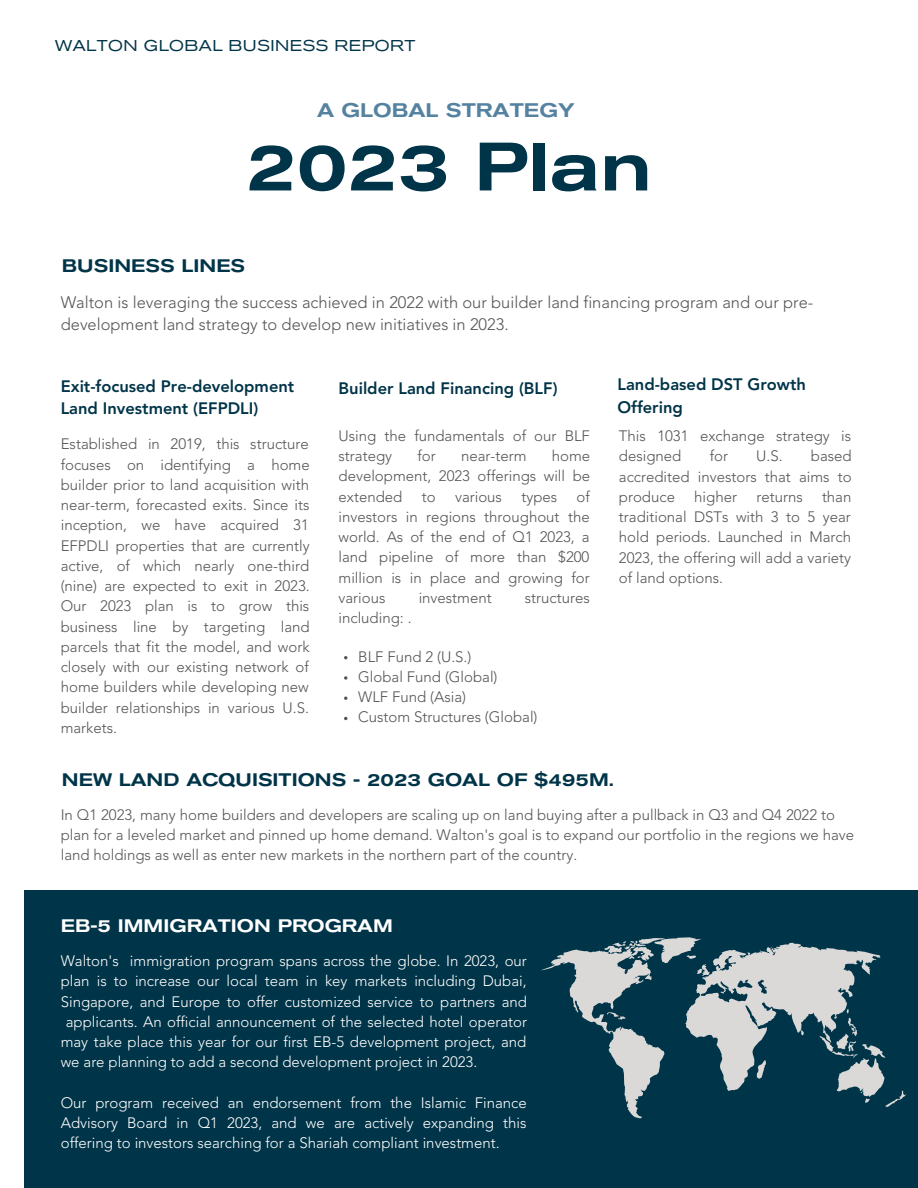
<style>
.page{position:relative;width:918px;height:1188px;background:#fff}
.page>*{position:absolute;margin:0;border:0;box-sizing:border-box;transform-origin:0 0}
.t1{font:500 expanded 67.8px "Akzidenz Grotesk BE";color:#003448}
.t2{font:500 expanded 19.5px "Akzidenz Grotesk BE";color:#5582a0}
.t3{font:500 expanded 18px "Akzidenz Grotesk BE";color:#003448}
.t4{font:500 expanded 18px "Akzidenz Grotesk BE";color:#fff}
.t5{font:300 16.5px/22.5px "Avenir LT Std";color:#545454}
.t6{font:800 16.5px/22.5px "Avenir LT Std";color:#003448}
.t7{font:expanded 15.6px "Akzidenz Grotesk BE";letter-spacing:.03em;color:#003448}
.t8{font:300 15px/20.2px "Avenir LT Std";color:#545454;text-align:justify}
.t9{font:300 15px/20.2px "Avenir LT Std";color:#fff;text-align:justify}
</style>
<div class="page">
<div style="left:24px;top:890px;width:894px;height:298px;background:#003448"></div>
<svg style="left:541px;top:937px;width:365px;height:181px"></svg>
<svg style="left:344px;top:676px;width:3px;height:4px"></svg>
<p class="t7" style="left:55px;top:37px;width:362px">WALTON GLOBAL BUSINESS REPORT</p>
<h2 class="t2" style="left:317px;top:99px;width:259px">A GLOBAL STRATEGY</h2>
<h1 class="t1" style="left:246px;top:128px;width:408px">2023 Plan</h1>
<p class="t3" style="left:62px;top:255px;width:185px">BUSINESS LINES</p>
<p class="t5" style="left:61px;top:292px;width:754px">Walton is leveraging the success achieved in 2022 with our builder land financing program and our pre&shy;development land strategy to develop new initiatives in 2023.</p>
<p class="t6" style="left:61px;top:376px;width:235px">Exit-focused Pre-development<br>Land Investment (EFPDLI)</p>
<p class="t8" style="left:61px;top:436px;width:251px">Established in 2019, this structure focuses on identifying a home builder prior to land acquisition with near-term, forecasted exits. Since its inception, we have acquired 31<br>EFPDLI properties that are currently active, of which nearly one-third (nine) are expected to exit in 2023.<br>Our 2023 plan is to grow this business line by targeting land parcels that fit the model, and work closely with our existing network of home builders while developing new builder relationships in various U.S. markets.</p>
<p class="t6" style="left:339px;top:378px;width:220px">Builder Land Financing (BLF)</p>
<p class="t8" style="left:339px;top:427px;width:253px">Using the fundamentals of our BLF strategy</p>
<p class="t8" style="left:417px;top:447px;width:20px">for</p>
<p class="t8" style="left:461px;top:447px;width:67px">near-term</p>
<p class="t8" style="left:339px;top:447px;width:253px;text-indent:213px">home development, 2023 offerings will be extended</p>
<p class="t8" style="left:339px;top:488px;width:253px;text-indent:238px">of investors in regions throughout the world. As of the end of Q1 2023, a land pipeline of more than $200 million is in place and growing for various</p>
<p class="t8" style="left:422px;top:488px;width:15px">to</p>
<p class="t8" style="left:455px;top:488px;width:48px">various</p>
<p class="t8" style="left:521px;top:488px;width:37px">types</p>
<p class="t8" style="left:419px;top:589px;width:75px">investment</p>
<p class="t8" style="left:525px;top:589px;width:66px">structures</p>
<p class="t8" style="left:339px;top:609px;width:75px">including: .</p>
<p class="t8" style="left:358px;top:648px;width:181px;text-align:left">BLF Fund 2 (U.S.)<br>Global Fund (Global)<br>WLF Fund (Asia)<br>Custom Structures (Global)</p>
<p class="t6" style="left:618px;top:375px;width:190px">Land-based DST Growth<br>Offering</p>
<p class="t8" style="left:619px;top:427px;width:234px">This 1031 exchange strategy is designed</p>
<p class="t8" style="left:710px;top:447px;width:20px">for</p>
<p class="t8" style="left:756px;top:447px;width:28px">U.S.</p>
<p class="t8" style="left:619px;top:447px;width:234px;text-indent:192px">based accredited investors that aims to produce</p>
<p class="t8" style="left:619px;top:488px;width:234px;text-indent:203px">than traditional DSTs with 3 to 5 year hold periods. Launched in March 2023, the offering will add a variety of land options.</p>
<p class="t8" style="left:694px;top:488px;width:44px">higher</p>
<p class="t8" style="left:756px;top:488px;width:48px">returns</p>
<p class="t3" style="left:62px;top:769px;width:554px">NEW LAND ACQUISITIONS - 2023 GOAL OF $495M.</p>
<p class="t8" style="left:61px;top:806px;width:795px;text-align:left">In Q1 2023, many home builders and developers are scaling up on land buying after a pullback in Q3 and Q4 2022 to plan for a leveled market and pinned up home demand. Walton's goal is to expand our portfolio in the regions we have land holdings as well as enter new markets in the northern part of the country.</p>
<p class="t4" style="left:61px;top:916px;width:334px">EB-5 IMMIGRATION PROGRAM</p>
<p class="t9" style="left:61px;top:952px;width:468px">Walton's immigration program spans across the globe. In 2023, our</p>
<p class="t9" style="left:61px;top:973px;width:467px">plan is to increase our local team in key markets including Dubai,</p>
<p class="t9" style="left:61px;top:993px;width:468px">Singapore, and Europe to offer customized service to partners and</p>
<p class="t9" style="left:66px;top:1013px;width:463px">applicants. An official announcement of the selected hotel operator</p>
<p class="t9" style="left:61px;top:1033px;width:467px">may take place this year for our first EB-5 development project, and</p>
<p class="t9" style="left:61px;top:1054px;width:418px">we are planning to add a second development project in 2023.</p>
<p class="t9" style="left:61px;top:1094px;width:468px">Our program received an endorsement from the Islamic Finance Advisory Board in Q1 2023, and we are actively expanding this offering to investors searching for a Shariah compliant investment.</p>
</div>
